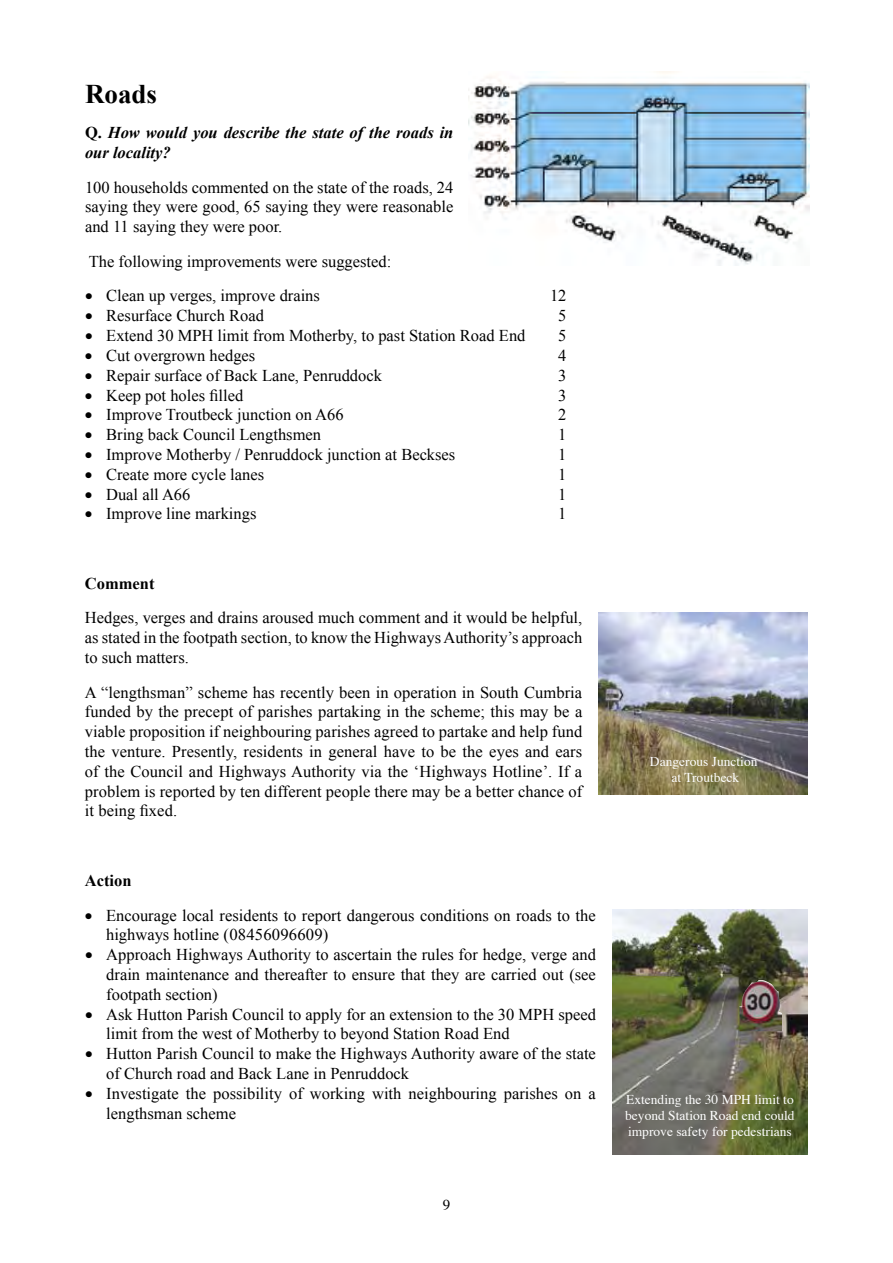
<style>
.page{position:relative;width:893px;height:1263px;background:#fff}
.page>*{position:absolute;margin:0;border:0;box-sizing:border-box;transform-origin:0 0}
.t1{font:700 27px "Times New Roman";color:#000}
.t2{font:16.5px/19.8px "Times New Roman";color:#000;text-align:justify}
.t3{font:italic 700 16.5px/19.8px "Times New Roman";color:#000}
.t4{font:700 16.5px "Times New Roman";color:#000}
.t5{font:15px "Times";color:#000}
.t6{font:13.5px/16.2px "Times";color:#fff;text-align:center}
.s1{font-style:normal}
</style>
<div class="page">
<img style="left:599px;top:613px;width:208px;height:181px">
<img style="left:612px;top:909px;width:196px;height:245px">
<img style="left:739px;top:980px;width:43px;height:51px">
<img style="left:469px;top:72px;width:340px;height:193px">
<h1 class="t1" style="left:85px;top:79px;width:74px">Roads</h1>
<p class="t3" style="left:85px;top:122px;width:370px"><span class="s1">Q.</span> How would you describe the state of the roads in our locality?</p>
<p class="t2" style="left:85px;top:177px;width:370px">100 households commented on the state of the roads, 24 saying they were good, 65 saying they were reasonable and 11 saying they were poor.</p>
<p class="t2" style="left:89px;top:251px;width:304px">The following improvements were suggested:</p>
<p class="t2" style="left:85px;top:286px;width:236px">• Clean up verges, improve drains</p>
<p class="t2" style="left:550px;top:286px;width:18px">12</p>
<p class="t2" style="left:85px;top:306px;width:180px">• Resurface Church Road</p>
<p class="t2" style="left:558px;top:306px;width:10px">5</p>
<p class="t2" style="left:85px;top:325px;width:442px">• Extend 30 MPH limit from Motherby, to past Station Road End</p>
<p class="t2" style="left:558px;top:325px;width:10px">5</p>
<p class="t2" style="left:85px;top:345px;width:172px">• Cut overgrown hedges</p>
<p class="t2" style="left:558px;top:345px;width:10px">4</p>
<p class="t2" style="left:85px;top:365px;width:299px">• Repair surface of Back Lane, Penruddock</p>
<p class="t2" style="left:558px;top:365px;width:10px">3</p>
<p class="t2" style="left:85px;top:385px;width:160px">• Keep pot holes filled</p>
<p class="t2" style="left:558px;top:385px;width:10px">3</p>
<p class="t2" style="left:85px;top:405px;width:260px">• Improve Troutbeck junction on A66</p>
<p class="t2" style="left:558px;top:405px;width:10px">2</p>
<p class="t2" style="left:85px;top:424px;width:238px">• Bring back Council Lengthsmen</p>
<p class="t2" style="left:558px;top:424px;width:10px">1</p>
<p class="t2" style="left:85px;top:444px;width:372px">• Improve Motherby / Penruddock junction at Beckses</p>
<p class="t2" style="left:558px;top:444px;width:10px">1</p>
<p class="t2" style="left:85px;top:464px;width:181px">• Create more cycle lanes</p>
<p class="t2" style="left:558px;top:464px;width:10px">1</p>
<p class="t2" style="left:85px;top:484px;width:107px">• Dual all A66</p>
<p class="t2" style="left:558px;top:484px;width:10px">1</p>
<p class="t2" style="left:85px;top:504px;width:173px">• Improve line markings</p>
<p class="t2" style="left:558px;top:504px;width:10px">1</p>
<p class="t4" style="left:85px;top:574px;width:71px">Comment</p>
<p class="t2" style="left:85px;top:608px;width:499px">Hedges, verges and drains aroused much comment and it would be helpful, as stated in the footpath section, to know the Highways Authority’s approach to such matters.</p>
<p class="t2" style="left:85px;top:682px;width:499px">A “lengthsman” scheme has recently been in operation in South Cumbria funded by the precept of parishes partaking in the scheme; this may be a viable proposition if neighbouring parishes agreed to partake and help fund the venture. Presently, residents in general have to be the eyes and ears of the Council and Highways Authority via the ‘Highways Hotline’. If a problem is reported by ten different people there may be a better chance of it being fixed.</p>
<p class="t4" style="left:85px;top:871px;width:48px">Action</p>
<p class="t2" style="left:106px;top:905px;width:491px;text-indent:-21px">• Encourage local residents to report dangerous conditions on roads to the highways hotline (08456096609)</p>
<p class="t2" style="left:106px;top:944px;width:491px;text-indent:-21px">• Approach Highways Authority to ascertain the rules for hedge, verge and drain maintenance and thereafter to ensure that they are carried out (see footpath section)</p>
<p class="t2" style="left:106px;top:1004px;width:491px;text-indent:-21px">• Ask Hutton Parish Council to apply for an extension to the 30 MPH speed limit from the west of Motherby to beyond Station Road End</p>
<p class="t2" style="left:106px;top:1043px;width:491px;text-indent:-21px">• Hutton Parish Council to make the Highways Authority aware of the state of Church road and Back Lane in Penruddock</p>
<p class="t2" style="left:106px;top:1083px;width:491px;text-indent:-21px">• Investigate the possibility of working with neighbouring parishes on a lengthsman scheme</p>
<p class="t5" style="left:443px;top:1191px;width:9px">9</p>
<p class="t6" style="left:650px;top:752px;width:109px">Dangerous Junction at Troutbeck</p>
<p class="t6" style="left:625px;top:1090px;width:171px;text-align:justify">Extending the 30 MPH limit to beyond Station Road end could improve safety for pedestrians</p>
</div>
